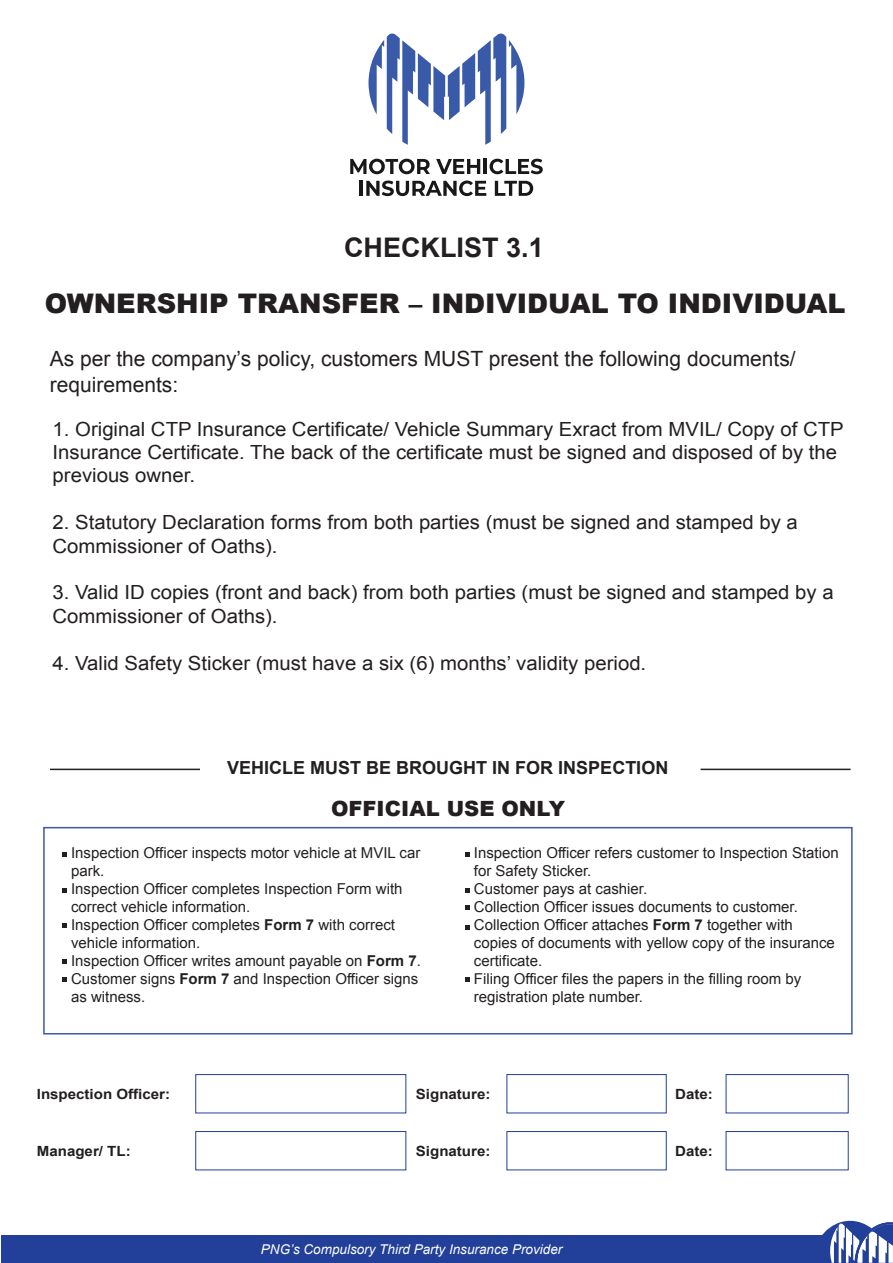
<style>
.page{position:relative;width:893px;height:1263px;background:#fff}
.page>*{position:absolute;margin:0;border:0;box-sizing:border-box;transform-origin:0 0}
.t1{font:900 27px "Arial";color:#231f20}
.t2{font:700 27px "Arial";color:#231f20}
.t3{font:21px/25.2px "Arial";color:#231f20}
.t4{font:900 21px "Arial";color:#231f20}
.t5{font:19.5px/23.4px "Arial";color:#231f20;scale:1.04 1}
.t6{font:700 18px "Arial";color:#231f20}
.t7{font:15px/18px "Arial";color:#231f20}
.t8{font:700 14.1px "Arial";color:#231f20;scale:1.07 1}
.t9{font:italic 13.5px "Arial";color:#fff}
.s1{font-weight:700}
</style>
<div class="page">
<svg style="left:368px;top:34px;width:156px;height:111px"></svg>
<svg style="left:350px;top:159px;width:80px;height:15px"></svg>
<svg style="left:436px;top:159px;width:44px;height:15px"></svg>
<hr style="left:484px;top:159px;width:3px;height:15px;background:#181818">
<svg style="left:490px;top:159px;width:53px;height:15px"></svg>
<hr style="left:360px;top:181px;width:3px;height:15px;background:#181818">
<svg style="left:366px;top:181px;width:120px;height:15px"></svg>
<svg style="left:495px;top:181px;width:38px;height:15px"></svg>
<div style="left:195px;top:1074px;width:211px;height:39px;background:#fff;border:1px solid #223f99"></div>
<div style="left:506px;top:1074px;width:161px;height:39px;background:#fff;border:1px solid #223f99"></div>
<div style="left:726px;top:1074px;width:123px;height:39px;background:#fff;border:1px solid #223f99"></div>
<div style="left:195px;top:1131px;width:211px;height:39px;background:#fff;border:1px solid #223f99"></div>
<div style="left:506px;top:1131px;width:161px;height:39px;background:#fff;border:1px solid #223f99"></div>
<div style="left:726px;top:1131px;width:123px;height:39px;background:#fff;border:1px solid #223f99"></div>
<svg style="left:62px;top:852px;width:5px;height:4px"></svg>
<svg style="left:62px;top:924px;width:5px;height:4px"></svg>
<svg style="left:62px;top:888px;width:5px;height:4px"></svg>
<svg style="left:62px;top:959px;width:5px;height:5px"></svg>
<svg style="left:465px;top:852px;width:4px;height:4px"></svg>
<svg style="left:465px;top:906px;width:4px;height:4px"></svg>
<svg style="left:465px;top:888px;width:4px;height:4px"></svg>
<svg style="left:465px;top:925px;width:4px;height:4px"></svg>
<div style="left:43px;top:827px;width:810px;height:207px;border:2px solid #395aa8"></div>
<hr style="left:50px;top:769px;width:150px;height:1px;background:#231f20">
<hr style="left:700px;top:769px;width:150px;height:1px;background:#231f20">
<div style="left:1px;top:1236px;width:892px;height:27px;background:#223f99"></div>
<svg style="left:811px;top:1220px;width:82px;height:43px"></svg>
<svg style="left:62px;top:977px;width:5px;height:5px"></svg>
<svg style="left:465px;top:978px;width:4px;height:4px"></svg>
<h1 class="t2" style="left:344px;top:230px;width:201px">CHECKLIST 3.1</h1>
<h1 class="t1" style="left:45px;top:284px;width:802px">OWNERSHIP TRANSFER – INDIVIDUAL TO INDIVIDUAL</h1>
<h2 class="t3" style="left:50px;top:347px;width:747px">As per the company’s policy, customers MUST present the following documents/ requirements:</h2>
<h3 class="t5" style="left:53px;top:417px;width:762px">1. Original CTP Insurance Certificate/ Vehicle Summary Exract from MVIL/ Copy of CTP<br>Insurance Certificate. The back of the certificate must be signed and disposed of by the previous owner.</h3>
<h3 class="t5" style="left:53px;top:511px;width:718px">2. Statutory Declaration forms from both parties (must be signed and stamped by a<br>Commissioner of Oaths).</h3>
<h3 class="t5" style="left:53px;top:581px;width:753px">3. Valid ID copies (front and back) from both parties (must be signed and stamped by a<br>Commissioner of Oaths).</h3>
<h3 class="t5" style="left:53px;top:651px;width:572px">4. Valid Safety Sticker (must have a six (6) months’ validity period.</h3>
<p class="t6" style="left:227px;top:756px;width:443px">VEHICLE MUST BE BROUGHT IN FOR INSPECTION</p>
<h2 class="t4" style="left:331px;top:793px;width:236px">OFFICIAL USE ONLY</h2>
<p class="t7" style="left:71px;top:844px;width:351px">Inspection Officer inspects motor vehicle at MVIL car park.<br>Inspection Officer completes Inspection Form with correct vehicle information.<br>Inspection Officer completes <span class="s1">Form 7</span> with correct vehicle information.<br>Inspection Officer writes amount payable on <span class="s1">Form 7</span>.<br>Customer signs <span class="s1">Form 7</span> and Inspection Officer signs as witness.</p>
<p class="t7" style="left:474px;top:844px;width:366px">Inspection Officer refers customer to Inspection Station for Safety Sticker.<br>Customer pays at cashier.<br>Collection Officer issues documents to customer.<br>Collection Officer attaches <span class="s1">Form 7</span> together with copies of documents with yellow copy of the insurance certificate.<br>Filing Officer files the papers in the filling room by registration plate number.</p>
<p class="t8" style="left:37px;top:1084px;width:126px">Inspection Officer:</p>
<p class="t8" style="left:416px;top:1084px;width:71px">Signature:</p>
<p class="t8" style="left:675px;top:1084px;width:37px">Date:</p>
<p class="t8" style="left:37px;top:1141px;width:89px">Manager/ TL:</p>
<p class="t8" style="left:416px;top:1141px;width:71px">Signature:</p>
<p class="t8" style="left:675px;top:1141px;width:37px">Date:</p>
<p class="t9" style="left:261px;top:1240px;width:303px">PNG’s Compulsory Third Party Insurance Provider</p>
</div>
